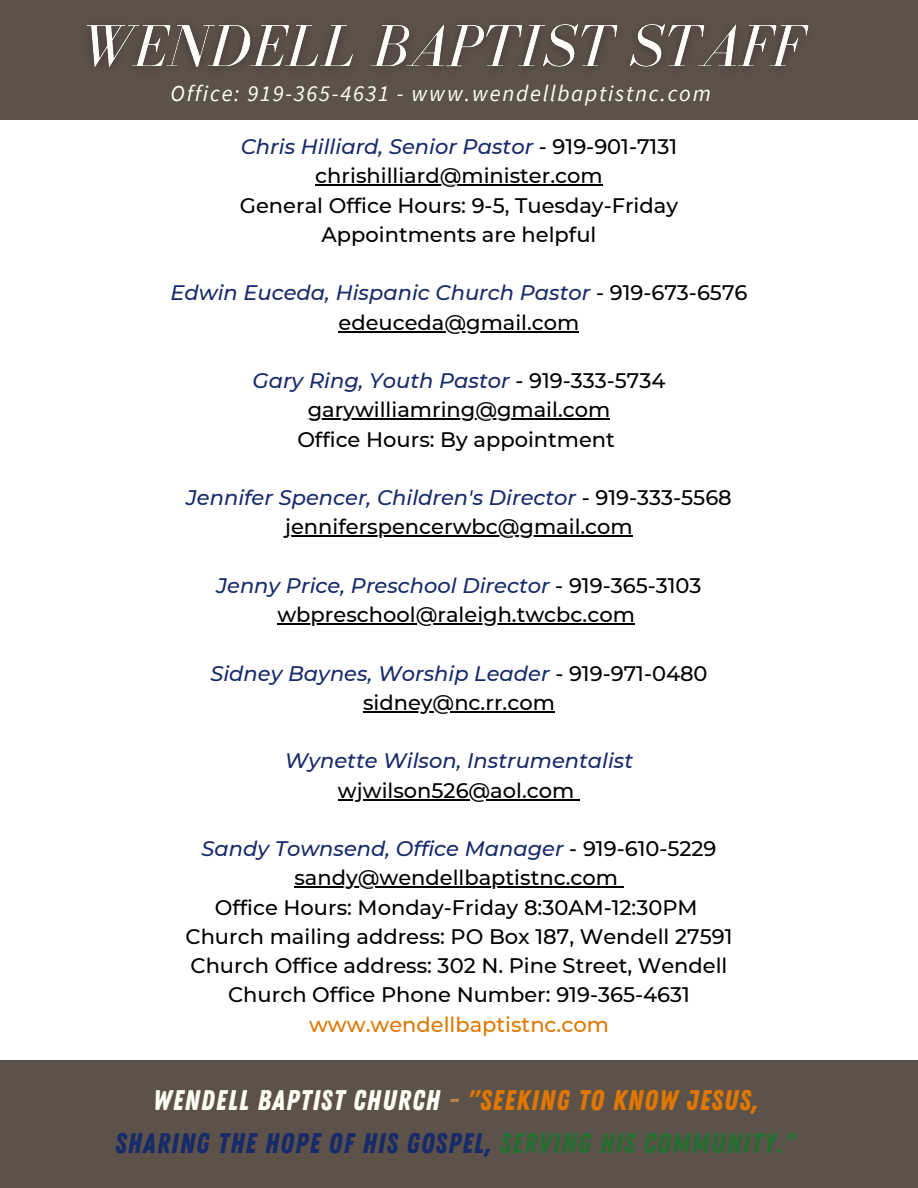
<style>
.page{position:relative;width:918px;height:1188px;background:#fff}
.page>*{position:absolute;margin:0;border:0;box-sizing:border-box;transform-origin:0 0}
.t1{font:28.35px/43.8px "Zing Rust Base";letter-spacing:.04em;color:#172a6a;text-align:center}
.t2{font:italic 22.8px "Source Sans Pro";letter-spacing:.075em;color:#fefef4}
.t3{font:500 21px "Montserrat";color:#000}
.t4{font:italic 500 21px "Montserrat";color:#172a6a}
.t5{font:500 21px "Montserrat";color:#df7700}
.s1{font-style:normal;color:#000}
.s2{color:#fefef4}
.s3{color:#b68651}
.s4{color:#df7700}
.s5{color:#266e33}
</style>
<div class="page">
<div style="left:0;top:1060px;width:918px;height:128px;background:#5d524a"></div>
<div style="left:0;top:0;width:918px;height:119px;background:#5d524a"></div>
<hr style="left:315px;top:185px;width:288px;height:1px;background:#000">
<hr style="left:339px;top:331px;width:240px;height:2px;background:#000">
<hr style="left:308px;top:419px;width:302px;height:1px;background:#000">
<hr style="left:285px;top:536px;width:348px;height:1px;background:#000">
<hr style="left:277px;top:623px;width:358px;height:2px;background:#000">
<hr style="left:363px;top:711px;width:192px;height:2px;background:#000">
<hr style="left:338px;top:799px;width:236px;height:2px;background:#000">
<svg style="left:574px;top:799px;width:6px;height:2px"></svg>
<hr style="left:294px;top:887px;width:324px;height:1px;background:#000">
<img style="left:86px;top:24px;width:723px;height:43px">
<p class="t2" style="left:171px;top:78px;width:542px">Office: 919-365-4631 - www.wendellbaptistnc.com</p>
<p class="t4" style="left:241px;top:134px;width:438px">Chris Hilliard, Senior Pastor <span class="s1">- 919-901-7131</span></p>
<p class="t3" style="left:315px;top:163px;width:289px">chrishilliard@minister.com</p>
<p class="t3" style="left:240px;top:192px;width:440px">General Office Hours: 9-5, Tuesday-Friday</p>
<p class="t3" style="left:322px;top:221px;width:276px">Appointments are helpful</p>
<p class="t4" style="left:170px;top:280px;width:579px">Edwin Euceda, Hispanic Church Pastor <span class="s1">- 919-673-6576</span></p>
<p class="t3" style="left:339px;top:309px;width:242px">edeuceda@gmail.com</p>
<p class="t4" style="left:252px;top:368px;width:415px">Gary Ring, Youth Pastor <span class="s1">- 919-333-5734</span></p>
<p class="t3" style="left:308px;top:397px;width:304px">garywilliamring@gmail.com</p>
<p class="t3" style="left:297px;top:426px;width:319px">Office Hours: By appointment</p>
<p class="t4" style="left:186px;top:485px;width:547px">Jennifer Spencer, Children's Director <span class="s1">- 919-333-5568</span></p>
<p class="t3" style="left:285px;top:514px;width:349px">jenniferspencerwbc@gmail.com</p>
<p class="t4" style="left:216px;top:572px;width:487px">Jenny Price, Preschool Director <span class="s1">- 919-365-3103</span></p>
<p class="t3" style="left:277px;top:602px;width:359px">wbpreschool@raleigh.twcbc.com</p>
<p class="t4" style="left:210px;top:660px;width:499px">Sidney Baynes, Worship Leader <span class="s1">- 919-971-0480</span></p>
<p class="t3" style="left:363px;top:690px;width:193px">sidney@nc.rr.com</p>
<p class="t4" style="left:285px;top:748px;width:350px">Wynette Wilson, Instrumentalist</p>
<p class="t3" style="left:338px;top:777px;width:238px">wjwilson526@aol.com</p>
<p class="t4" style="left:201px;top:836px;width:517px">Sandy Townsend, Office Manager <span class="s1">- 919-610-5229</span></p>
<p class="t3" style="left:294px;top:865px;width:325px">sandy@wendellbaptistnc.com</p>
<p class="t3" style="left:215px;top:894px;width:484px">Office Hours: Monday-Friday 8:30AM-12:30PM</p>
<p class="t3" style="left:186px;top:924px;width:548px">Church mailing address: PO Box 187, Wendell 27591</p>
<p class="t3" style="left:191px;top:953px;width:538px">Church Office address: 302 N. Pine Street, Wendell</p>
<p class="t3" style="left:228px;top:982px;width:463px">Church Office Phone Number: 919-365-4631</p>
<p class="t5" style="left:309px;top:1011px;width:301px">www.wendellbaptistnc.com</p>
<p class="t1" style="left:115px;top:1079px;width:682px"><span class="s2">WENDELL BAPTIST CHURCH</span> <span class="s3">-</span> <span class="s4">"SEEKING TO KNOW JESUS,<br></span>SHARING THE HOPE OF HIS GOSPEL, <span class="s5">SERVING HIS COMMUNITY."</span></p>
</div>
